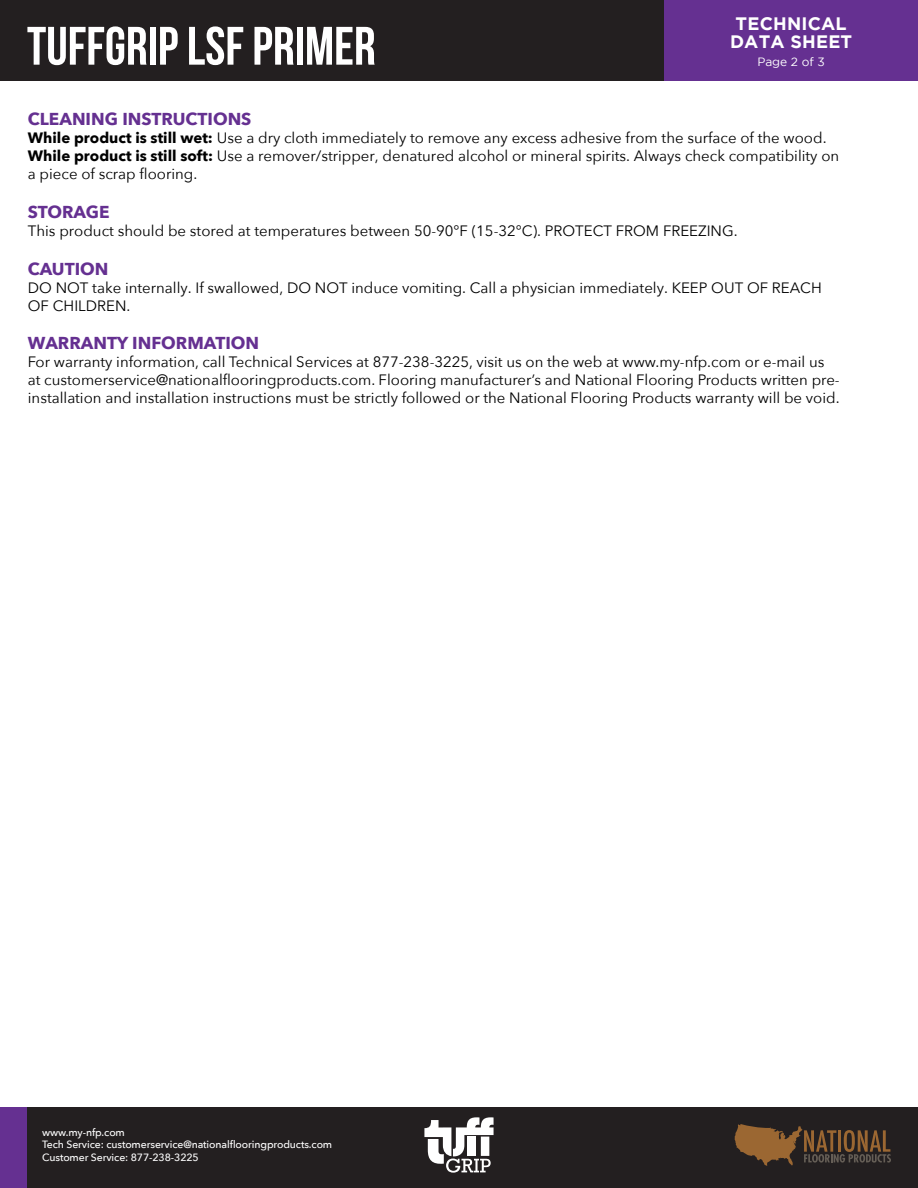
<style>
.page{position:relative;width:918px;height:1188px;background:#fff}
.page>*{position:absolute;margin:0;border:0;box-sizing:border-box;transform-origin:0 0}
.t1{font:700 54px "Bebas Neue";color:#fff}
.t2{font:700 18px/18px "Gotham";letter-spacing:.01em;color:#fff;text-align:center}
.t3{font:700 17.25px "Avenir Next";color:#653091}
.t4{font:15px/18px "Avenir Next";color:#000}
.t5{font:12px "Gotham";color:#fff}
.t6{font:500 10.5px/12.6px "Avenir Next";letter-spacing:-.01em;color:#fff}
.s1{font-weight:700}
</style>
<div class="page">
<div style="left:0;top:0;width:918px;height:81px;background:#231f20"></div>
<div style="left:0;top:1107px;width:918px;height:81px;background:#231f20"></div>
<div style="left:664px;top:0;width:254px;height:81px;background:#653091"></div>
<div style="left:0;top:1107px;width:27px;height:81px;background:#653091"></div>
<svg style="left:734px;top:1124px;width:157px;height:42px"></svg>
<svg style="left:424px;top:1117px;width:70px;height:56px"></svg>
<h1 class="t1" style="left:27px;top:16px;width:350px">TUFFGRIP LSF PRIMER</h1>
<p class="t2" style="left:730px;top:14px;width:124px">TECHNICAL<br>DATA SHEET</p>
<p class="t5" style="left:757px;top:55px;width:69px">Page 2 of 3</p>
<p class="t3" style="left:28px;top:104px;width:225px">CLEANING INSTRUCTIONS</p>
<p class="t4" style="left:28px;top:128px;width:813px"><span class="s1">While product is still wet:</span> Use a dry cloth immediately to remove any excess adhesive from the surface of the wood.<br><span class="s1">While product is still soft:</span> Use a remover/stripper, denatured alcohol or mineral spirits. Always check compatibility on a piece of scrap flooring.</p>
<p class="t3" style="left:28px;top:197px;width:83px">STORAGE</p>
<p class="t4" style="left:28px;top:221px;width:711px">This product should be stored at temperatures between 50-90°F (15-32°C). PROTECT FROM FREEZING.</p>
<p class="t3" style="left:28px;top:254px;width:82px">CAUTION</p>
<p class="t4" style="left:28px;top:278px;width:795px">DO NOT take internally. If swallowed, DO NOT induce vomiting. Call a physician immediately. KEEP OUT OF REACH<br>OF CHILDREN.</p>
<p class="t3" style="left:28px;top:328px;width:233px">WARRANTY INFORMATION</p>
<p class="t4" style="left:28px;top:352px;width:813px">For warranty information, call Technical Services at 877-238-3225, visit us on the web at www.my-nfp.com or e-mail us at customerservice@nationalflooringproducts.com. Flooring manufacturer’s and National Flooring Products written pre&shy;installation and installation instructions must be strictly followed or the National Flooring Products warranty will be void.</p>
<p class="t6" style="left:42px;top:1125px;width:292px">www.my-nfp.com<br>Tech Service: customerservice@nationalflooringproducts.com<br>Customer Service: 877-238-3225</p>
</div>
